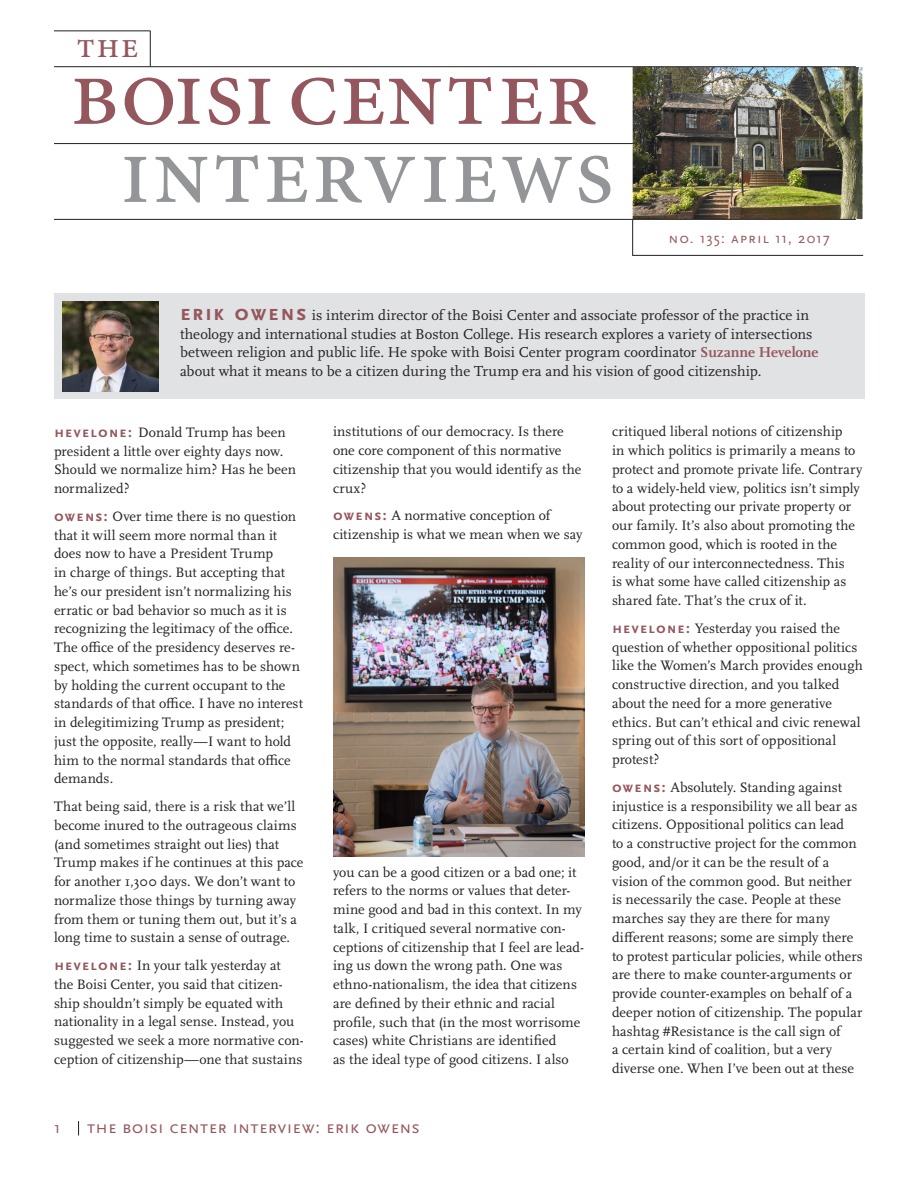
<style>
.page{position:relative;width:918px;height:1188px;background:#fff}
.page>*{position:absolute;margin:0;border:0;box-sizing:border-box;transform-origin:0 0}
.t1{font:97.05px "Minion Pro";letter-spacing:.01em;color:#95575e}
.t2{font:97.05px "Minion Pro";letter-spacing:.02em;color:#939598}
.t3{font:36.45px "Minion Pro";color:#95575e}
.t4{font:18px "Scala Sans OT";letter-spacing:.015em;color:#95575e}
.t5{font:16.5px "Scala Sans OT";color:#95575e}
.t6{font:15px/18.8px "Scala OT";letter-spacing:.005em;color:#231f20}
.t7{font:15px "Scala Sans OT";letter-spacing:.06em;color:#95575e}
.t8{font:14.25px/18.8px "Scala OT";letter-spacing:.005em;color:#231f20}
.s1{font-family:"Scala Sans OT";font-weight:700;font-size:22.5px;color:#95575e}
.s2{font-weight:700;color:#95575e}
.s3{font-family:"Scala Sans OT";font-weight:700;font-size:15px;color:#95575e}
</style>
<div class="page">
<svg style="left:78px;top:1121px;width:1px;height:15px"></svg>
<div style="left:54px;top:294px;width:810px;height:105px;background:#e1e2e4"></div>
<img style="left:333px;top:558px;width:252px;height:298px">
<img style="left:633px;top:67px;width:230px;height:152px">
<hr style="left:54px;top:31px;width:97px;height:1px;background:#231f20">
<hr style="left:54px;top:66px;width:802px;height:1px;background:#231f20">
<hr style="left:54px;top:143px;width:579px;height:1px;background:#231f20">
<hr style="left:54px;top:219px;width:802px;height:1px;background:#231f20">
<hr style="left:150px;top:31px;width:1px;height:36px;background:#231f20">
<hr style="left:632px;top:220px;width:1px;height:36px;background:#231f20">
<hr style="left:632px;top:255px;width:231px;height:1px;background:#231f20">
<img style="left:62px;top:301px;width:96px;height:90px">
<p class="t3" style="left:76px;top:21px;width:64px">the</p>
<p class="t1" style="left:70px;top:28px;width:528px">boisi center</p>
<p class="t2" style="left:120px;top:106px;width:495px">interviews</p>
<p class="t7" style="left:669px;top:230px;width:163px">no. 135: april 11, 2017</p>
<p class="t6" style="left:180px;top:306px;width:640px"><span class="s1">erik owens</span> is interim director of the Boisi Center and associate professor of the practice in theology and international studies at Boston College. His research explores a variety of intersections between religion and public life. He spoke with Boisi Center program coordinator <span class="s2">Suzanne Hevelone </span>about what it means to be a citizen during the Trump era and his vision of good citizenship.</p>
<p class="t8" style="left:54px;top:423px;width:244px"><span class="s3">hevelone:</span> Donald Trump has been president a little over eighty days now.<br>Should we normalize him? Has he been normalized?</p>
<p class="t8" style="left:54px;top:507px;width:250px"><span class="s3">owens:</span> Over time there is no question that it will seem more normal than it does now to have a President Trump<br>in charge of things. But accepting that he’s our president isn’t normalizing his erratic or bad behavior so much as it is recognizing the legitimacy of the office.<br>The office of the presidency deserves re&shy;spect, which sometimes has to be shown by holding the current occupant to the standards of that office. I have no interest in delegitimizing Trump as president; just the opposite, really—I want to hold him to the normal standards that office demands.</p>
<p class="t8" style="left:54px;top:797px;width:251px">That being said, there is a risk that we’ll become inured to the outrageous claims (and sometimes straight out lies) that Trump makes if he continues at this pace for another 1,300 days. We don’t want to normalize those things by turning away from them or tuning them out, but it’s a long time to sustain a sense of outrage.</p>
<p class="t8" style="left:54px;top:956px;width:251px"><span class="s3">hevelone:</span> In your talk yesterday at<br>the Boisi Center, you said that citizen&shy;ship shouldn’t simply be equated with nationality in a legal sense. Instead, you suggested we seek a more normative con&shy;ception of citizenship—one that sustains</p>
<p class="t8" style="left:333px;top:423px;width:250px">institutions of our democracy. Is there one core component of this normative citizenship that you would identify as the crux?</p>
<p class="t8" style="left:333px;top:507px;width:251px"><span class="s3">owens:</span> A normative conception of citizenship is what we mean when we say</p>
<p class="t8" style="left:333px;top:863px;width:253px">you can be a good citizen or a bad one; it refers to the norms or values that deter&shy;mine good and bad in this context. In my talk, I critiqued several normative con&shy;ceptions of citizenship that I feel are lead&shy;ing us down the wrong path. One was ethno-nationalism, the idea that citizens are defined by their ethnic and racial profile, such that (in the most worrisome cases) white Christians are identified<br>as the ideal type of good citizens. I also</p>
<p class="t5" style="left:54px;top:1119px;width:8px">1</p>
<p class="t4" style="left:87px;top:1118px;width:334px">the boisi center interview: erik owens</p>
<p class="t8" style="left:612px;top:423px;width:252px">critiqued liberal notions of citizenship<br>in which politics is primarily a means to protect and promote private life. Contrary to a widely-held view, politics isn’t simply about protecting our private property or our family. It’s also about promoting the common good, which is rooted in the reality of our interconnectedness. This<br>is what some have called citizenship as shared fate. That’s the crux of it.</p>
<p class="t8" style="left:612px;top:619px;width:252px"><span class="s3">hevelone:</span> Yesterday you raised the question of whether oppositional politics like the Women’s March provides enough constructive direction, and you talked about the need for a more generative ethics. But can’t ethical and civic renewal spring out of this sort of oppositional protest?</p>
<p class="t8" style="left:612px;top:778px;width:252px"><span class="s3">owens:</span> Absolutely. Standing against injustice is a responsibility we all bear as citizens. Oppositional politics can lead<br>to a constructive project for the common good, and/or it can be the result of a vision of the common good. But neither is necessarily the case. People at these marches say they are there for many different reasons; some are simply there to protest particular policies, while others are there to make counter-arguments or provide counter-examples on behalf of a deeper notion of citizenship. The popular hashtag #Resistance is the call sign of<br>a certain kind of coalition, but a very diverse one. When I’ve been out at these</p>
</div>
